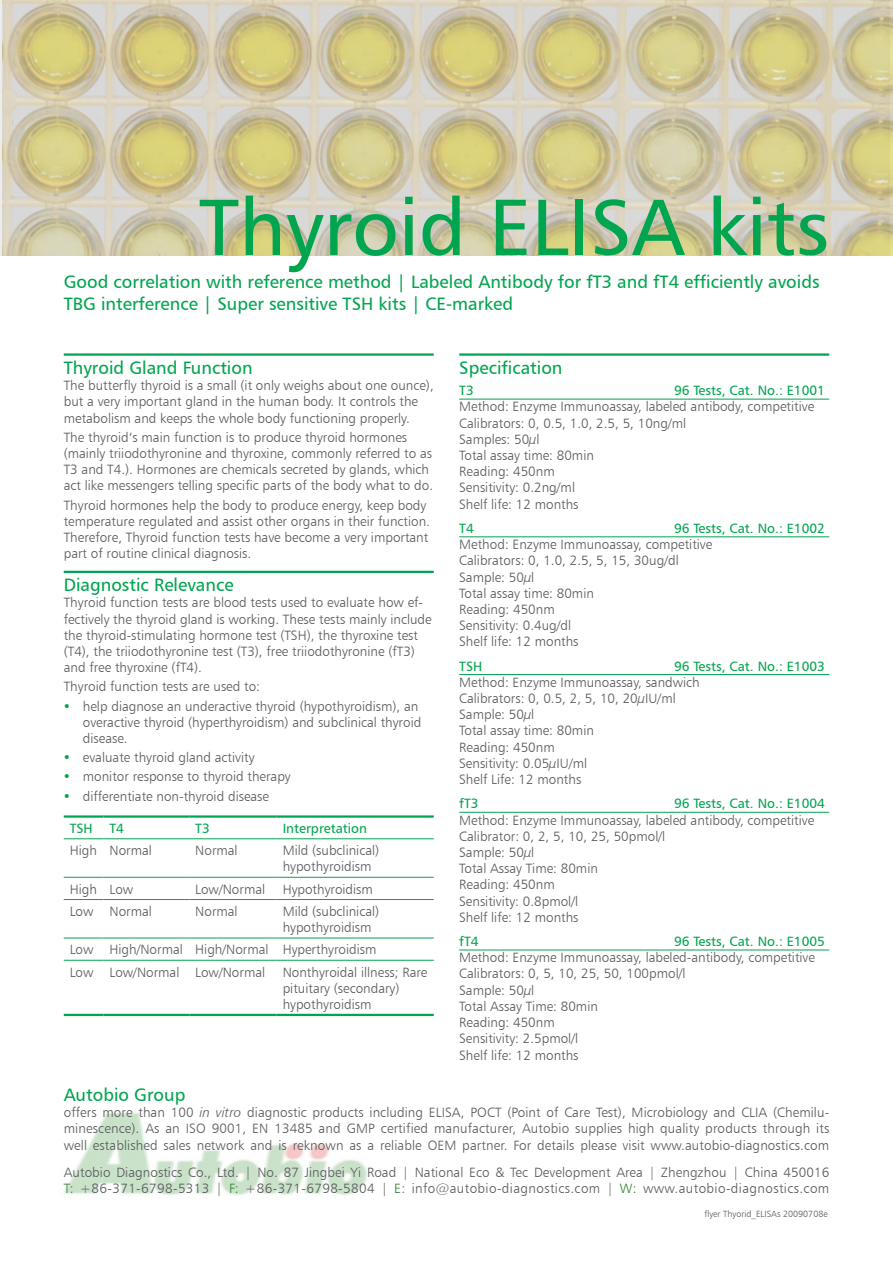
<style>
.page{position:relative;width:893px;height:1263px;background:#fff}
.page>*{position:absolute;margin:0;border:0;box-sizing:border-box;transform-origin:0 0}
.Title_large{font:79.5px "Humanist 777 BT Roman B";color:#00a54f}
.Subhead{font:18px/21.6px "Humanist 777 BT Roman B";color:#00a54f}
.Subhead_LineTop{font:18px "Humanist 777 BT Roman B";color:#00a54f}
.Fließtext{font:13.5px/16.2px "Humanist 777 BT Light B";color:#57585a}
.Fließtext_Title_Line{font:13.5px "Humanist 777 BT Roman B";color:#00a54f}
.Fließtext-2{font:13.5px "Humanist 777 BT Roman B";color:#00a54f}
.Fließtext-3{font:9px "Humanist 777 BT Light B";color:#57585a}
.s1{color:#00a54f}
.s2{font-family:"Humanist 777 BT Light Italic B"}
.s3{color:#338333}
</style>
<div class="page">
<img style="left:63px;top:1112px;width:304px;height:83px">
<hr style="left:64px;top:353px;width:370px;height:3px;background:#00a54f">
<hr style="left:64px;top:571px;width:370px;height:2px;background:#00a54f">
<hr style="left:459px;top:353px;width:370px;height:3px;background:#00a54f">
<hr style="left:459px;top:399px;width:370px;height:1px;background:#00a54f">
<hr style="left:459px;top:536px;width:370px;height:1px;background:#00a54f">
<hr style="left:459px;top:674px;width:370px;height:1px;background:#00a54f">
<hr style="left:459px;top:812px;width:370px;height:1px;background:#00a54f">
<hr style="left:459px;top:949px;width:370px;height:1px;background:#00a54f">
<hr style="left:64px;top:815px;width:39px;height:3px;background:#00a54f">
<hr style="left:103px;top:815px;width:86px;height:3px;background:#00a54f">
<hr style="left:189px;top:815px;width:88px;height:3px;background:#00a54f">
<hr style="left:277px;top:815px;width:157px;height:3px;background:#00a54f">
<hr style="left:64px;top:1014px;width:39px;height:2px;background:#00a54f">
<hr style="left:103px;top:1014px;width:86px;height:2px;background:#00a54f">
<hr style="left:189px;top:1014px;width:88px;height:2px;background:#00a54f">
<hr style="left:277px;top:1014px;width:157px;height:2px;background:#00a54f">
<hr style="left:64px;top:838px;width:39px;height:1px;background:#00a54f">
<hr style="left:103px;top:838px;width:86px;height:1px;background:#00a54f">
<hr style="left:189px;top:838px;width:88px;height:1px;background:#00a54f">
<hr style="left:277px;top:838px;width:157px;height:1px;background:#00a54f">
<hr style="left:64px;top:877px;width:39px;height:1px;background:#00a54f">
<hr style="left:103px;top:877px;width:86px;height:1px;background:#00a54f">
<hr style="left:189px;top:877px;width:88px;height:1px;background:#00a54f">
<hr style="left:277px;top:877px;width:157px;height:1px;background:#00a54f">
<hr style="left:64px;top:899px;width:39px;height:1px;background:#00a54f">
<hr style="left:103px;top:899px;width:86px;height:1px;background:#00a54f">
<hr style="left:189px;top:899px;width:88px;height:1px;background:#00a54f">
<hr style="left:277px;top:899px;width:157px;height:1px;background:#00a54f">
<hr style="left:64px;top:937px;width:39px;height:1px;background:#00a54f">
<hr style="left:103px;top:937px;width:86px;height:1px;background:#00a54f">
<hr style="left:189px;top:937px;width:88px;height:1px;background:#00a54f">
<hr style="left:277px;top:937px;width:157px;height:1px;background:#00a54f">
<hr style="left:64px;top:960px;width:39px;height:1px;background:#00a54f">
<hr style="left:103px;top:960px;width:86px;height:1px;background:#00a54f">
<hr style="left:189px;top:960px;width:88px;height:1px;background:#00a54f">
<hr style="left:277px;top:960px;width:157px;height:1px;background:#00a54f">
<img style="left:2px;top:0;width:891px;height:255px">
<p class="Title_large" style="left:199px;top:178px;width:632px">Thyroid ELISA kits</p>
<p class="Subhead" style="left:64px;top:271px;width:757px">Good correlation with reference method | Labeled Antibody for fT3 and fT4 efficiently avoids<br>TBG interference | Super sensitive TSH kits | CE-marked</p>
<p class="Subhead_LineTop" style="left:64px;top:356px;width:190px">Thyroid Gland Function</p>
<p class="Fließtext" style="left:64px;top:377px;width:371px">The butterfly thyroid is a small (it only weighs about one ounce), but a very important gland in the human body. It controls the metabolism and keeps the whole body functioning properly.</p>
<p class="Fließtext" style="left:64px;top:429px;width:371px">The thyroid‘s main function is to produce thyroid hormones (mainly triiodothyronine and thyroxine, commonly referred to as T3 and T4.). Hormones are chemicals secreted by glands, which act like messengers telling specific parts of the body what to do.</p>
<p class="Fließtext" style="left:64px;top:496px;width:368px">Thyroid hormones help the body to produce energy, keep body temperature regulated and assist other organs in their function.<br>Therefore, Thyroid function tests have become a very important part of routine clinical diagnosis.</p>
<p class="Subhead_LineTop" style="left:64px;top:574px;width:171px">Diagnostic Relevance</p>
<p class="Fließtext" style="left:64px;top:594px;width:370px">Thyroid function tests are blood tests used to evaluate how ef&shy;fectively the thyroid gland is working. These tests mainly include the thyroid-stimulating hormone test (TSH), the thyroxine test (T4), the triiodothyronine test (T3), free triiodothyronine (fT3) and free thyroxine (fT4).</p>
<p class="Fließtext" style="left:64px;top:678px;width:198px">Thyroid function tests are used to:</p>
<p class="Fließtext" style="left:83px;top:698px;width:340px;text-indent:-19px"><span class="s1">•</span> help diagnose an underactive thyroid (hypothyroidism), an overactive thyroid (hyperthyroidism) and subclinical thyroid disease.</p>
<p class="Fließtext" style="left:64px;top:749px;width:192px"><span class="s1">•</span> evaluate thyroid gland activity</p>
<p class="Fließtext" style="left:64px;top:768px;width:229px"><span class="s1">•</span> monitor response to thyroid therapy</p>
<p class="Fließtext" style="left:64px;top:788px;width:207px"><span class="s1">•</span> differentiate non-thyroid disease</p>
<p class="Fließtext-2" style="left:70px;top:820px;width:25px">TSH</p>
<p class="Fließtext-2" style="left:109px;top:820px;width:16px">T4</p>
<p class="Fließtext-2" style="left:195px;top:820px;width:16px">T3</p>
<p class="Fließtext-2" style="left:283px;top:820px;width:86px">Interpretation</p>
<p class="Fließtext" style="left:70px;top:842px;width:29px">High</p>
<p class="Fließtext" style="left:109px;top:842px;width:44px">Normal</p>
<p class="Fließtext" style="left:195px;top:842px;width:44px">Normal</p>
<p class="Fließtext" style="left:283px;top:842px;width:98px">Mild (subclinical) hypothyroidism</p>
<p class="Fließtext" style="left:70px;top:880px;width:29px">High</p>
<p class="Fließtext" style="left:109px;top:880px;width:25px">Low</p>
<p class="Fließtext" style="left:195px;top:880px;width:71px">Low/Normal</p>
<p class="Fließtext" style="left:283px;top:880px;width:92px">Hypothyroidism</p>
<p class="Fließtext" style="left:70px;top:903px;width:25px">Low</p>
<p class="Fließtext" style="left:109px;top:903px;width:44px">Normal</p>
<p class="Fließtext" style="left:195px;top:903px;width:44px">Normal</p>
<p class="Fließtext" style="left:283px;top:903px;width:98px">Mild (subclinical) hypothyroidism</p>
<p class="Fließtext" style="left:70px;top:941px;width:25px">Low</p>
<p class="Fließtext" style="left:109px;top:941px;width:75px">High/Normal</p>
<p class="Fließtext" style="left:195px;top:941px;width:75px">High/Normal</p>
<p class="Fließtext" style="left:283px;top:941px;width:95px">Hyperthyroidism</p>
<p class="Fließtext" style="left:70px;top:963px;width:25px">Low</p>
<p class="Fließtext" style="left:109px;top:963px;width:71px">Low/Normal</p>
<p class="Fließtext" style="left:195px;top:963px;width:71px">Low/Normal</p>
<p class="Fließtext" style="left:283px;top:963px;width:146px">Nonthyroidal illness; Rare pituitary (secondary) hypothyroidism</p>
<p class="Subhead_LineTop" style="left:459px;top:356px;width:105px">Specification</p>
<p class="Fließtext_Title_Line" style="left:459px;top:382px;width:16px">T3</p>
<p class="Fließtext_Title_Line" style="left:674px;top:382px;width:152px">96 Tests, Cat. No.: E1001</p>
<p class="Fließtext" style="left:459px;top:398px;width:356px">Method: Enzyme Immunoassay, labeled antibody, competitive<br>Calibrators: 0, 0.5, 1.0, 2.5, 5, 10ng/ml<br>Samples: 50µl<br>Total assay time: 80min<br>Reading: 450nm<br>Sensitivity: 0.2ng/ml<br>Shelf life: 12 months</p>
<p class="Fließtext_Title_Line" style="left:459px;top:520px;width:16px">T4</p>
<p class="Fließtext_Title_Line" style="left:674px;top:520px;width:152px">96 Tests, Cat. No.: E1002</p>
<p class="Fließtext" style="left:459px;top:536px;width:255px">Method: Enzyme Immunoassay, competitive<br>Calibrators: 0, 1.0, 2.5, 5, 15, 30ug/dl<br>Sample: 50µl<br>Total assay time: 80min<br>Reading: 450nm<br>Sensitivity: 0.4ug/dl<br>Shelf life: 12 months</p>
<p class="Fließtext_Title_Line" style="left:459px;top:657px;width:25px">TSH</p>
<p class="Fließtext_Title_Line" style="left:674px;top:657px;width:152px">96 Tests, Cat. No.: E1003</p>
<p class="Fließtext" style="left:459px;top:674px;width:242px">Method: Enzyme Immunoassay, sandwich<br>Calibrators: 0, 0.5, 2, 5, 10, 20µIU/ml<br>Sample: 50µl<br>Total assay time: 80min<br>Reading: 450nm<br>Sensitivity: 0.05µIU/ml<br>Shelf Life: 12 months</p>
<p class="Fließtext_Title_Line" style="left:459px;top:795px;width:21px">fT3</p>
<p class="Fließtext_Title_Line" style="left:674px;top:795px;width:152px">96 Tests, Cat. No.: E1004</p>
<p class="Fließtext" style="left:459px;top:811px;width:356px">Method: Enzyme Immunoassay, labeled antibody, competitive<br>Calibrator: 0, 2, 5, 10, 25, 50pmol/l<br>Sample: 50µl<br>Total Assay Time: 80min<br>Reading: 450nm<br>Sensitivity: 0.8pmol/l<br>Shelf life: 12 months</p>
<p class="Fließtext_Title_Line" style="left:459px;top:933px;width:21px">fT4</p>
<p class="Fließtext_Title_Line" style="left:674px;top:933px;width:152px">96 Tests, Cat. No.: E1005</p>
<p class="Fließtext" style="left:459px;top:949px;width:357px">Method: Enzyme Immunoassay, labeled-antibody, competitive<br>Calibrators: 0, 5, 10, 25, 50, 100pmol/l<br>Sample: 50µl<br>Total Assay Time: 80min<br>Reading: 450nm<br>Sensitivity: 2.5pmol/l<br>Shelf life: 12 months</p>
<p class="Subhead" style="left:64px;top:1083px;width:123px">Autobio Group</p>
<p class="Fließtext" style="left:64px;top:1104px;width:767px;text-align:justify">offers more than 100 <span class="s2">in vitro</span> diagnostic products including ELISA, POCT (Point of Care Test), Microbiology and CLIA (Chemilu&shy;minescence). As an ISO 9001, EN 13485 and GMP certified manufacturer, Autobio supplies high quality products through its well established sales network and is reknown as a reliable OEM partner. For details please visit www.autobio-diagnostics.com</p>
<p class="Fließtext" style="left:64px;top:1164px;width:767px">Autobio Diagnostics Co., Ltd. | No. 87 Jingbei Yi Road | National Eco &amp; Tec Development Area | Zhengzhou | China 450016<br><span class="s3">T:</span> +86-371-6798-5313 | <span class="s3">F:</span> +86-371-6798-5804 | <span class="s3">E:</span> info@autobio-diagnostics.com | <span class="s3">W:</span> www.autobio-diagnostics.com</p>
<p class="Fließtext-3" style="left:704px;top:1208px;width:125px">flyer Thyorid_ELISAs 20090708e</p>
</div>
